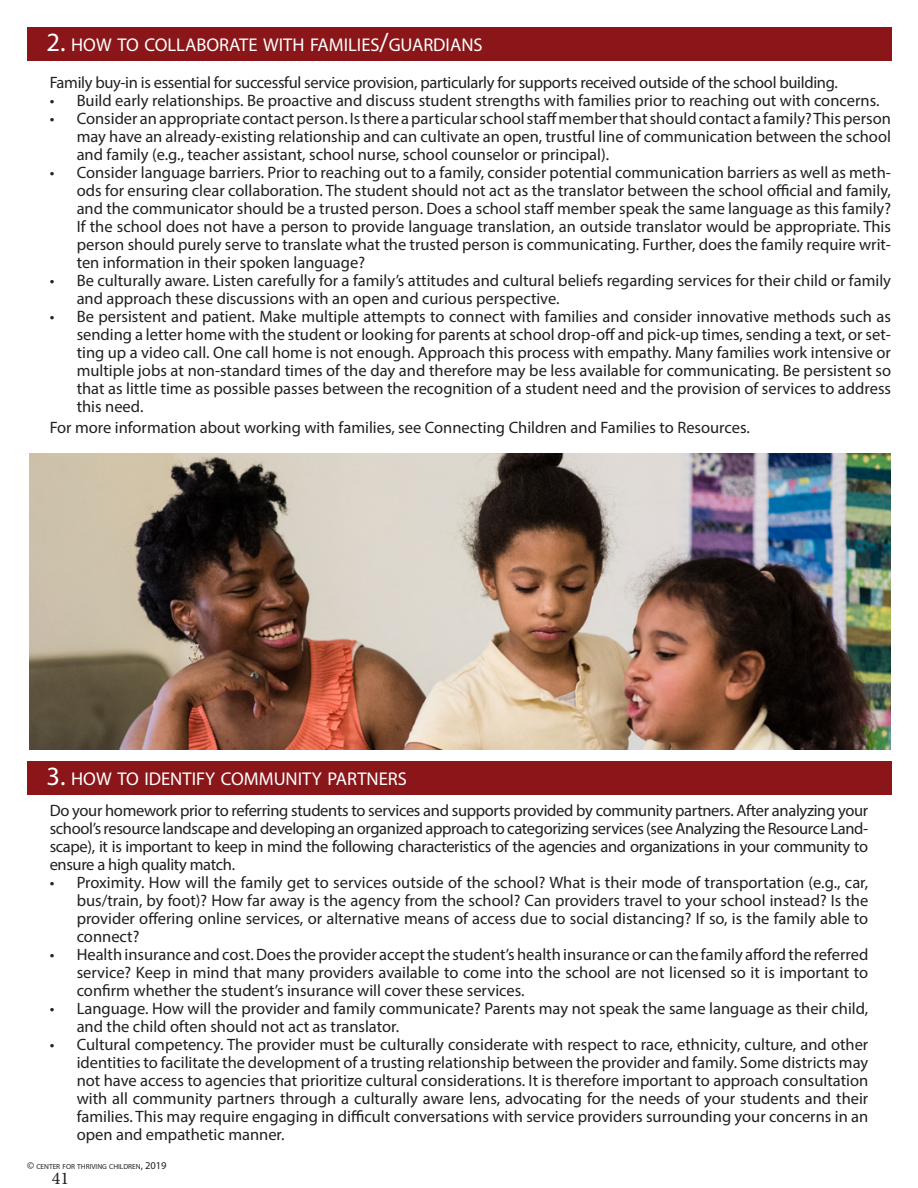
<style>
.page{position:relative;width:918px;height:1188px;background:#fff}
.page>*{position:absolute;margin:0;border:0;box-sizing:border-box;transform-origin:0 0}
.t1{font:18.45px "Myriad Pro";color:#fff}
.t2{font:18px "Minion Pro";color:#231f20}
.t3{font:16.5px/18px "Myriad Pro";color:#231f20;text-align:justify}
.t4{font:16.5px "Myriad Pro";letter-spacing:-.02em;color:#231f20}
.t5{font:7.35px "Myriad Pro";color:#231f20}
.s1{font-size:26.4px}
.s2{font-size:10.5px}
</style>
<div class="page">
<div style="left:27px;top:27px;width:864px;height:34px;background:#8a1619"></div>
<div style="left:27px;top:762px;width:864px;height:33px;background:#8a1619"></div>
<img style="left:30px;top:454px;width:861px;height:296px">
<p class="t1" style="left:47px;top:33px;width:438px"><span class="s1">2.</span> HOW TO COLLABORATE WITH FAMILIES<span class="s1">/</span>GUARDIANS</p>
<p class="t4" style="left:50px;top:72px;width:790px">Family buy-in is essential for successful service provision, particularly for supports received outside of the school building.</p>
<p class="t3" style="left:50px;top:91px;width:831px">• Build early relationships. Be proactive and discuss student strengths with families prior to reaching out with concerns.</p>
<p class="t3" style="left:77px;top:109px;width:816px;text-indent:-27px">• Consider an appropriate contact person. Is there a particular school staff member that should contact a family? This person may have an already-existing relationship and can cultivate an open, trustful line of communication between the school and family (e.g., teacher assistant, school nurse, school counselor or principal).</p>
<p class="t3" style="left:77px;top:163px;width:816px;text-indent:-27px">• Consider language barriers. Prior to reaching out to a family, consider potential communication barriers as well as meth&shy;ods for ensuring clear collaboration. The student should not act as the translator between the school official and family, and the communicator should be a trusted person. Does a school staff member speak the same language as this family?<br>If the school does not have a person to provide language translation, an outside translator would be appropriate. This person should purely serve to translate what the trusted person is communicating. Further, does the family require writ&shy;ten information in their spoken language?</p>
<p class="t3" style="left:77px;top:271px;width:816px;text-indent:-27px">• Be culturally aware. Listen carefully for a family’s attitudes and cultural beliefs regarding services for their child or family and approach these discussions with an open and curious perspective.</p>
<p class="t3" style="left:77px;top:307px;width:816px;text-indent:-27px">• Be persistent and patient. Make multiple attempts to connect with families and consider innovative methods such as sending a letter home with the student or looking for parents at school drop-off and pick-up times, sending a text, or set&shy;ting up a video call. One call home is not enough. Approach this process with empathy. Many families work intensive or multiple jobs at non-standard times of the day and therefore may be less available for communicating. Be persistent so that as little time as possible passes between the recognition of a student need and the provision of services to address this need.</p>
<p class="t3" style="left:50px;top:418px;width:702px">For more information about working with families, see Connecting Children and Families to Resources.</p>
<p class="t1" style="left:47px;top:768px;width:362px"><span class="s1">3.</span> HOW TO IDENTIFY COMMUNITY PARTNERS</p>
<p class="t3" style="left:50px;top:801px;width:820px">Do your homework prior to referring students to services and supports provided by community partners. After analyzing your school’s resource landscape and developing an organized approach to categorizing services (see Analyzing the Resource Land&shy;scape), it is important to keep in mind the following characteristics of the agencies and organizations in your community to ensure a high quality match.</p>
<p class="t3" style="left:77px;top:873px;width:793px;text-indent:-27px">• Proximity. How will the family get to services outside of the school? What is their mode of transportation (e.g., car, bus/train, by foot)? How far away is the agency from the school? Can providers travel to your school instead? Is the provider offering online services, or alternative means of access due to social distancing? If so, is the family able to connect?</p>
<p class="t3" style="left:77px;top:945px;width:793px;text-indent:-27px">• Health insurance and cost. Does the provider accept the student’s health insurance or can the family afford the referred service? Keep in mind that many providers available to come into the school are not licensed so it is important to confirm whether the student’s insurance will cover these services.</p>
<p class="t3" style="left:77px;top:999px;width:793px;text-indent:-27px">• Language. How will the provider and family communicate? Parents may not speak the same language as their child, and the child often should not act as translator.</p>
<p class="t3" style="left:77px;top:1035px;width:793px;text-indent:-27px">• Cultural competency. The provider must be culturally considerate with respect to race, ethnicity, culture, and other identities to facilitate the development of a trusting relationship between the provider and family. Some districts may not have access to agencies that prioritize cultural considerations. It is therefore important to approach consultation with all community partners through a culturally aware lens, advocating for the needs of your students and their families. This may require engaging in difficult conversations with service providers surrounding your concerns in an open and empathetic manner.</p>
<p class="t5" style="left:27px;top:1162px;width:141px"><span class="s2">©</span> CENTER FOR THRIVING CHILDREN<span class="s2">, 2019</span></p>
<p class="t2" style="left:52px;top:1166px;width:19px">41</p>
</div>
